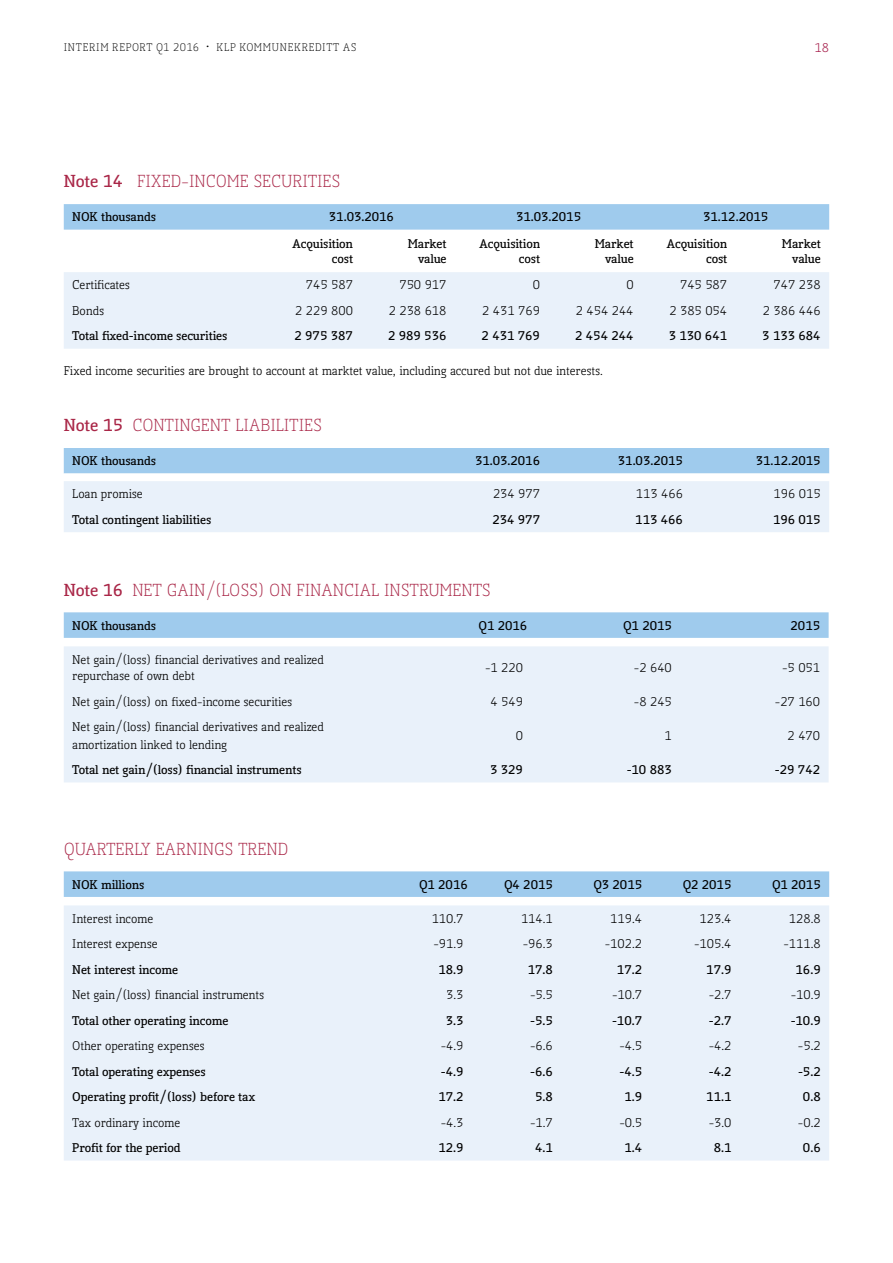
<style>
.page{position:relative;width:893px;height:1263px;background:#fff}
.page>*{position:absolute;margin:0;border:0;box-sizing:border-box;transform-origin:0 0}
.t1{font:300 16.5px "Kofi Pure Serif";color:#a92647}
.t2{font:12px/15.8px "Kofi Pure Serif";color:#000}
.t3{font:700 12px/15.8px "Kofi Pure Serif";color:#000;text-align:right}
.t4{font:12px "Kofi Pure Serif";color:#a7214d}
.t5{font:300 10.5px "Kofi Pure Serif";letter-spacing:.075em;color:#000}
.s1{font-weight:700}
</style>
<div class="page">
<svg style="left:64px;top:612px;width:765px;height:26px"></svg>
<div style="left:64px;top:646px;width:765px;height:136px;background:#e9f1fa"></div>
<div style="left:64px;top:871px;width:765px;height:26px;background:#9fcbed"></div>
<div style="left:64px;top:905px;width:765px;height:255px;background:#e9f1fa"></div>
<svg style="left:64px;top:448px;width:765px;height:84px"></svg>
<svg style="left:64px;top:204px;width:765px;height:26px"></svg>
<div style="left:64px;top:272px;width:765px;height:77px;background:#e9f1fa"></div>
<p class="t5" style="left:64px;top:40px;width:294px">INTERIM REPORT Q1 2016 • KLP KOMMUNEKREDITT AS</p>
<p class="t4" style="left:815px;top:40px;width:16px">18</p>
<h1 class="t1" style="left:64px;top:171px;width:278px"><span class="s1">Note 14</span> FIXED-INCOME SECURITIES</h1>
<p class="t3" style="left:72px;top:209px;width:85px">NOK thousands</p>
<p class="t3" style="left:329px;top:209px;width:67px">31.03.2016</p>
<p class="t3" style="left:516px;top:209px;width:67px">31.03.2015</p>
<p class="t3" style="left:703px;top:209px;width:67px">31.12.2015</p>
<p class="t3" style="left:292px;top:235px;width:62px">Acquisition cost</p>
<p class="t3" style="left:408px;top:235px;width:40px">Market value</p>
<p class="t3" style="left:479px;top:235px;width:62px">Acquisition cost</p>
<p class="t3" style="left:595px;top:235px;width:40px">Market value</p>
<p class="t3" style="left:666px;top:235px;width:62px">Acquisition cost</p>
<p class="t3" style="left:782px;top:235px;width:40px">Market value</p>
<p class="t2" style="left:72px;top:278px;width:59px">Certificates</p>
<p class="t2" style="left:306px;top:278px;width:49px">745 587</p>
<p class="t2" style="left:399px;top:278px;width:49px">750 917</p>
<p class="t2" style="left:533px;top:278px;width:9px">0</p>
<p class="t2" style="left:626px;top:278px;width:9px">0</p>
<p class="t2" style="left:680px;top:278px;width:49px">745 587</p>
<p class="t2" style="left:774px;top:278px;width:49px">747 238</p>
<p class="t2" style="left:72px;top:303px;width:33px">Bonds</p>
<p class="t2" style="left:295px;top:303px;width:59px">2 229 800</p>
<p class="t2" style="left:389px;top:303px;width:59px">2 238 618</p>
<p class="t2" style="left:482px;top:303px;width:59px">2 431 769</p>
<p class="t2" style="left:576px;top:303px;width:59px">2 454 244</p>
<p class="t2" style="left:669px;top:303px;width:59px">2 385 054</p>
<p class="t2" style="left:763px;top:303px;width:59px">2 386 446</p>
<p class="t3" style="left:72px;top:328px;width:156px">Total fixed-income securities</p>
<p class="t3" style="left:295px;top:328px;width:60px">2 975 387</p>
<p class="t3" style="left:388px;top:328px;width:60px">2 989 536</p>
<p class="t3" style="left:482px;top:328px;width:60px">2 431 769</p>
<p class="t3" style="left:575px;top:328px;width:60px">2 454 244</p>
<p class="t3" style="left:669px;top:328px;width:60px">3 130 641</p>
<p class="t3" style="left:762px;top:328px;width:60px">3 133 684</p>
<p class="t2" style="left:64px;top:363px;width:541px">Fixed income securities are brought to account at marktet value, including accured but not due interests.</p>
<h1 class="t1" style="left:64px;top:415px;width:260px"><span class="s1">Note 15</span> CONTINGENT LIABILITIES</h1>
<p class="t3" style="left:72px;top:453px;width:85px">NOK thousands</p>
<p class="t3" style="left:475px;top:453px;width:67px">31.03.2016</p>
<p class="t3" style="left:618px;top:453px;width:67px">31.03.2015</p>
<p class="t3" style="left:756px;top:453px;width:67px">31.12.2015</p>
<p class="t2" style="left:72px;top:487px;width:72px">Loan promise</p>
<p class="t2" style="left:493px;top:487px;width:49px">234 977</p>
<p class="t2" style="left:636px;top:487px;width:49px">113 466</p>
<p class="t2" style="left:774px;top:487px;width:49px">196 015</p>
<p class="t3" style="left:72px;top:512px;width:140px">Total contingent liabilities</p>
<p class="t3" style="left:492px;top:512px;width:49px">234 977</p>
<p class="t3" style="left:635px;top:512px;width:49px">113 466</p>
<p class="t3" style="left:773px;top:512px;width:49px">196 015</p>
<h1 class="t1" style="left:64px;top:580px;width:429px"><span class="s1">Note 16</span> NET GAIN/(LOSS) ON FINANCIAL INSTRUMENTS</h1>
<p class="t3" style="left:72px;top:617px;width:85px">NOK thousands</p>
<p class="t3" style="left:479px;top:617px;width:50px">Q1 2016</p>
<p class="t3" style="left:623px;top:617px;width:50px">Q1 2015</p>
<p class="t3" style="left:791px;top:617px;width:31px">2015</p>
<p class="t2" style="left:72px;top:652px;width:253px">Net gain/(loss) financial derivatives and realized repurchase of own debt</p>
<p class="t2" style="left:485px;top:660px;width:39px">-1 220</p>
<p class="t2" style="left:634px;top:660px;width:39px">-2 640</p>
<p class="t2" style="left:782px;top:660px;width:39px">-5 051</p>
<p class="t2" style="left:72px;top:694px;width:221px">Net gain/(loss) on fixed-income securities</p>
<p class="t2" style="left:490px;top:694px;width:34px">4 549</p>
<p class="t2" style="left:634px;top:694px;width:39px">-8 245</p>
<p class="t2" style="left:775px;top:694px;width:47px">-27 160</p>
<p class="t2" style="left:72px;top:718px;width:253px;line-height:18px">Net gain/(loss) financial derivatives and realized amortization linked to lending</p>
<p class="t2" style="left:516px;top:728px;width:9px">0</p>
<p class="t2" style="left:665px;top:728px;width:9px">1</p>
<p class="t2" style="left:788px;top:728px;width:34px">2 470</p>
<p class="t3" style="left:72px;top:762px;width:231px">Total net gain/(loss) financial instruments</p>
<p class="t3" style="left:490px;top:762px;width:34px">3 329</p>
<p class="t3" style="left:627px;top:762px;width:47px">-10 883</p>
<p class="t3" style="left:775px;top:762px;width:47px">-29 742</p>
<h1 class="t1" style="left:64px;top:839px;width:226px">QUARTERLY EARNINGS TREND</h1>
<p class="t3" style="left:72px;top:876px;width:73px">NOK millions</p>
<p class="t3" style="left:419px;top:876px;width:50px">Q1 2016</p>
<p class="t3" style="left:504px;top:876px;width:50px">Q4 2015</p>
<p class="t3" style="left:593px;top:876px;width:50px">Q3 2015</p>
<p class="t3" style="left:683px;top:876px;width:50px">Q2 2015</p>
<p class="t3" style="left:772px;top:876px;width:50px">Q1 2015</p>
<p class="t2" style="left:72px;top:911px;width:82px">Interest income</p>
<p class="t2" style="left:432px;top:911px;width:33px">110.7</p>
<p class="t2" style="left:521px;top:911px;width:33px">114.1</p>
<p class="t2" style="left:610px;top:911px;width:33px">119.4</p>
<p class="t2" style="left:700px;top:911px;width:33px">123.4</p>
<p class="t2" style="left:789px;top:911px;width:33px">128.8</p>
<p class="t2" style="left:72px;top:936px;width:87px">Interest expense</p>
<p class="t2" style="left:433px;top:936px;width:31px">-91.9</p>
<p class="t2" style="left:523px;top:936px;width:31px">-96.3</p>
<p class="t2" style="left:605px;top:936px;width:39px">-102.2</p>
<p class="t2" style="left:694px;top:936px;width:39px">-105.4</p>
<p class="t2" style="left:783px;top:936px;width:39px">-111.8</p>
<p class="t3" style="left:72px;top:961px;width:107px">Net interest income</p>
<p class="t3" style="left:438px;top:961px;width:27px">18.9</p>
<p class="t3" style="left:528px;top:961px;width:27px">17.8</p>
<p class="t3" style="left:617px;top:961px;width:27px">17.2</p>
<p class="t3" style="left:706px;top:961px;width:27px">17.9</p>
<p class="t3" style="left:796px;top:961px;width:27px">16.9</p>
<p class="t2" style="left:72px;top:987px;width:193px">Net gain/(loss) financial instruments</p>
<p class="t2" style="left:446px;top:987px;width:19px">3.3</p>
<p class="t2" style="left:530px;top:987px;width:24px">-5.5</p>
<p class="t2" style="left:612px;top:987px;width:31px">-10.7</p>
<p class="t2" style="left:709px;top:987px;width:24px">-2.7</p>
<p class="t2" style="left:791px;top:987px;width:31px">-10.9</p>
<p class="t3" style="left:72px;top:1012px;width:157px">Total other operating income</p>
<p class="t3" style="left:446px;top:1012px;width:19px">3.3</p>
<p class="t3" style="left:530px;top:1012px;width:24px">-5.5</p>
<p class="t3" style="left:612px;top:1012px;width:31px">-10.7</p>
<p class="t3" style="left:709px;top:1012px;width:24px">-2.7</p>
<p class="t3" style="left:791px;top:1012px;width:31px">-10.9</p>
<p class="t2" style="left:72px;top:1038px;width:134px">Other operating expenses</p>
<p class="t2" style="left:441px;top:1038px;width:24px">-4.9</p>
<p class="t2" style="left:530px;top:1038px;width:24px">-6.6</p>
<p class="t2" style="left:619px;top:1038px;width:24px">-4.5</p>
<p class="t2" style="left:709px;top:1038px;width:24px">-4.2</p>
<p class="t2" style="left:798px;top:1038px;width:24px">-5.2</p>
<p class="t3" style="left:72px;top:1064px;width:135px">Total operating expenses</p>
<p class="t3" style="left:441px;top:1064px;width:24px">-4.9</p>
<p class="t3" style="left:530px;top:1064px;width:24px">-6.6</p>
<p class="t3" style="left:619px;top:1064px;width:24px">-4.5</p>
<p class="t3" style="left:709px;top:1064px;width:24px">-4.2</p>
<p class="t3" style="left:798px;top:1064px;width:24px">-5.2</p>
<p class="t3" style="left:72px;top:1089px;width:184px">Operating profit/(loss) before tax</p>
<p class="t3" style="left:438px;top:1089px;width:27px">17.2</p>
<p class="t3" style="left:535px;top:1089px;width:19px">5.8</p>
<p class="t3" style="left:624px;top:1089px;width:19px">1.9</p>
<p class="t3" style="left:706px;top:1089px;width:27px">11.1</p>
<p class="t3" style="left:803px;top:1089px;width:19px">0.8</p>
<p class="t2" style="left:72px;top:1115px;width:109px">Tax ordinary income</p>
<p class="t2" style="left:441px;top:1115px;width:24px">-4.3</p>
<p class="t2" style="left:530px;top:1115px;width:24px">-1.7</p>
<p class="t2" style="left:619px;top:1115px;width:24px">-0.5</p>
<p class="t2" style="left:709px;top:1115px;width:24px">-3.0</p>
<p class="t2" style="left:798px;top:1115px;width:24px">-0.2</p>
<p class="t3" style="left:72px;top:1140px;width:110px">Profit for the period</p>
<p class="t3" style="left:438px;top:1140px;width:27px">12.9</p>
<p class="t3" style="left:535px;top:1140px;width:19px">4.1</p>
<p class="t3" style="left:624px;top:1140px;width:19px">1.4</p>
<p class="t3" style="left:714px;top:1140px;width:19px">8.1</p>
<p class="t3" style="left:803px;top:1140px;width:19px">0.6</p>
</div>
